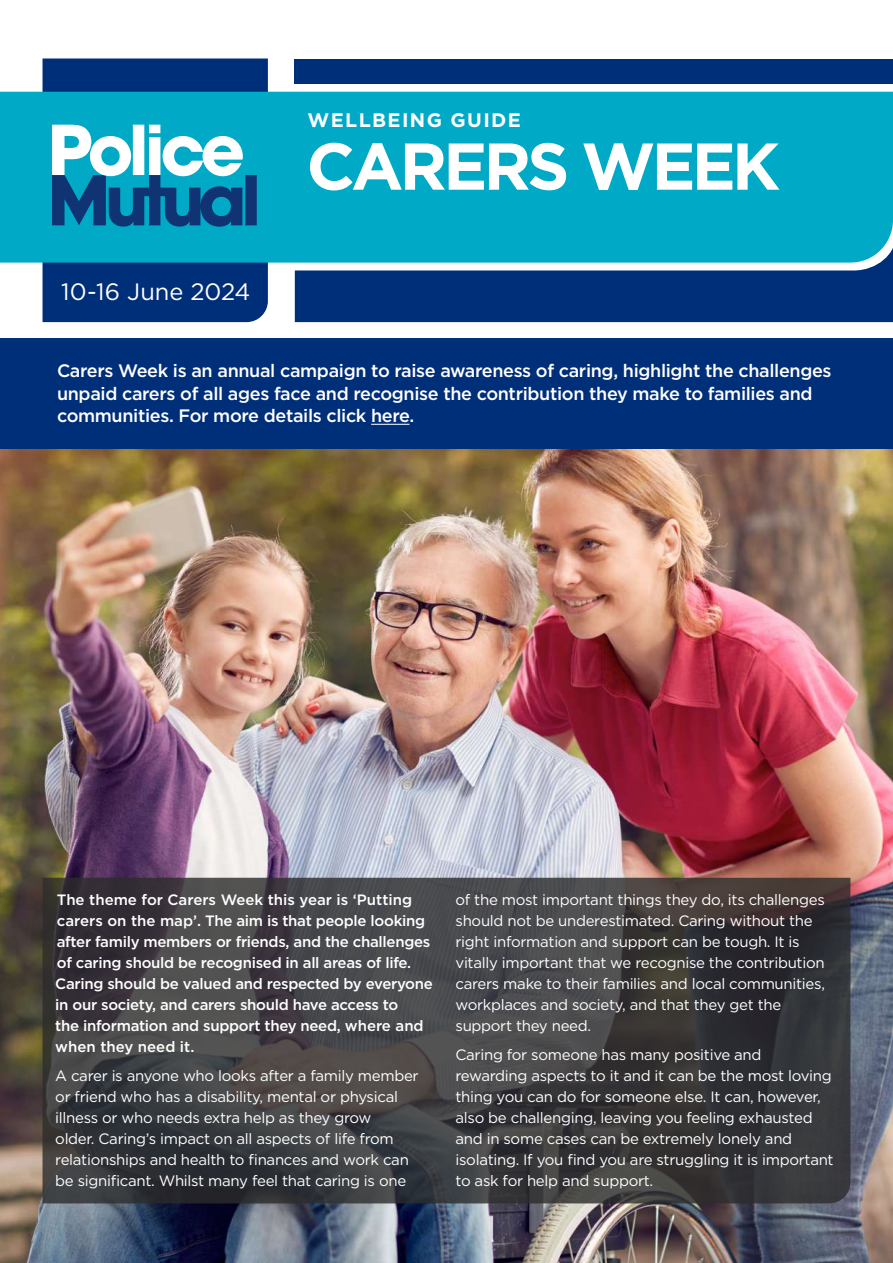
<style>
.page{position:relative;width:893px;height:1263px;background:#fff}
.page>*{position:absolute;margin:0;border:0;box-sizing:border-box;transform-origin:0 0}
.t1{font:700 66px "Gotham";letter-spacing:-.06em;color:#fff}
.t2{font:23.7px "Gotham";color:#fff}
.t3{font:700 19.5px "Gotham";letter-spacing:.07em;color:#fff}
.t4{font:500 18px/22.5px "Gotham";letter-spacing:-.02em;color:#fff}
.t5{font:15px/21px "Gotham";letter-spacing:-.02em;color:#fff}
.t6{font:500 15px/21px "Gotham";letter-spacing:-.02em;color:#fff}
</style>
<div class="page">
<img style="left:0;top:449px;width:893px;height:814px">
<div style="left:0;top:338px;width:893px;height:111px;background:#002f7a"></div>
<hr style="left:371px;top:424px;width:38px;height:1px;background:#fff">
<div style="left:43px;top:58px;width:225px;height:264px;background:#002f7a"></div>
<div style="left:0;top:92px;width:893px;height:171px;background:#00aac6"></div>
<svg style="left:295px;top:221px;width:598px;height:101px;background:#1471a3"></svg>
<svg style="left:52px;top:125px;width:205px;height:102px"></svg>
<div style="left:295px;top:60px;width:598px;height:24px;background:#002f7a"></div>
<svg style="left:43px;top:878px;width:807px;height:325px;background:#3e3d40"></svg>
<h3 class="t3" style="left:308px;top:107px;width:215px">WELLBEING GUIDE</h3>
<h2 class="t2" style="left:61px;top:276px;width:191px">10-16 June 2024</h2>
<h1 class="t1" style="left:306px;top:123px;width:475px">CARERS WEEK</h1>
<p class="t4" style="left:57px;top:360px;width:776px">Carers Week is an annual campaign to raise awareness of caring, highlight the challenges unpaid carers of all ages face and recognise the contribution they make to families and communities. For more details click here.</p>
<p class="t6" style="left:55px;top:889px;width:379px">The theme for Carers Week this year is ‘Putting carers on the map’. The aim is that people looking after family members or friends, and the challenges of caring should be recognised in all areas of life.<br>Caring should be valued and respected by everyone in our society, and carers should have access to<br>the information and support they need, where and when they need it.</p>
<p class="t5" style="left:55px;top:1065px;width:365px">A carer is anyone who looks after a family member or friend who has a disability, mental or physical illness or who needs extra help as they grow<br>older. Caring’s impact on all aspects of life from relationships and health to finances and work can be significant. Whilst many feel that caring is one</p>
<p class="t5" style="left:455px;top:888px;width:371px">of the most important things they do, its challenges should not be underestimated. Caring without the right information and support can be tough. It is vitally important that we recognise the contribution carers make to their families and local communities, workplaces and society, and that they get the support they need.</p>
<p class="t5" style="left:455px;top:1044px;width:380px">Caring for someone has many positive and rewarding aspects to it and it can be the most loving thing you can do for someone else. It can, however, also be challenging, leaving you feeling exhausted and in some cases can be extremely lonely and isolating. If you find you are struggling it is important to ask for help and support.</p>
</div>
